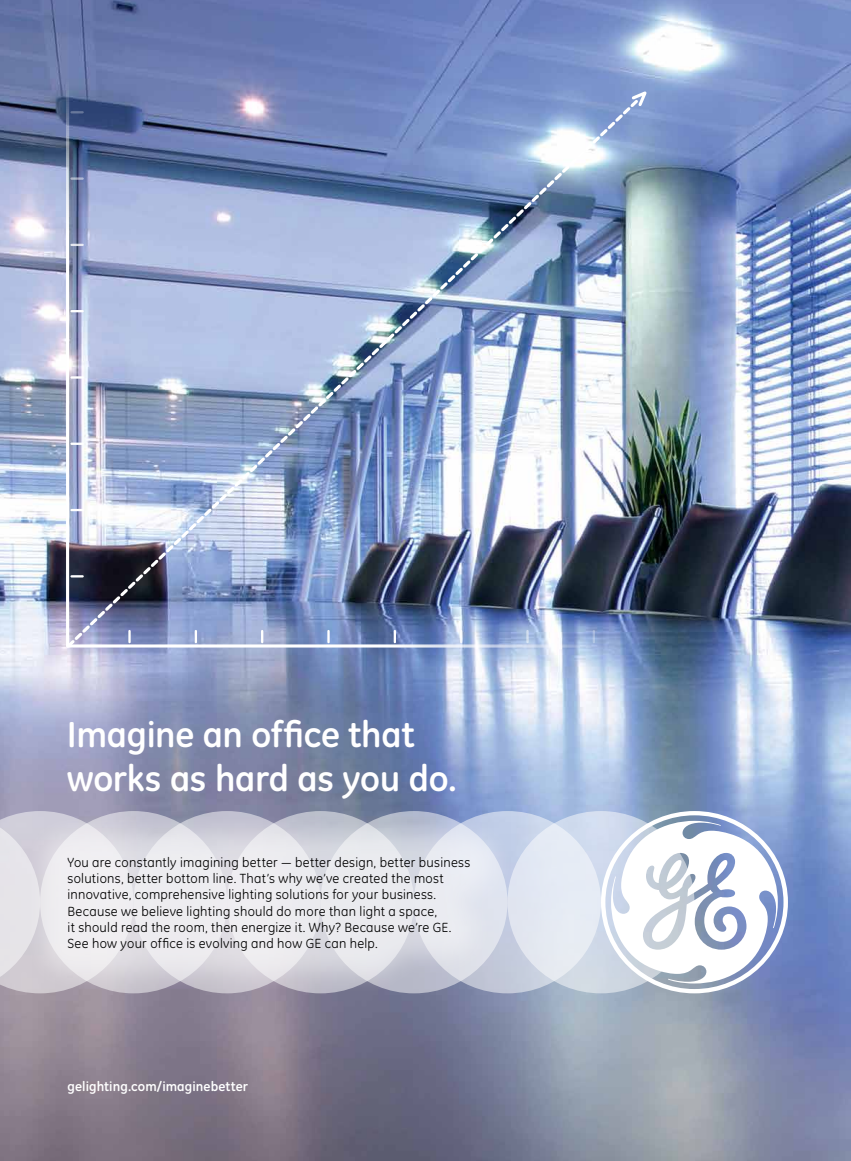
<style>
.page{position:relative;width:851px;height:1161px;background:#fff}
.page>*{position:absolute;margin:0;border:0;box-sizing:border-box;transform-origin:0 0}
.t1{font:700 36.45px/43.7px "GE Inspira";letter-spacing:-.01em;color:#fff}
.t2{font:13.5px/16.2px "GE Inspira";letter-spacing:.02em;color:#000}
.t3{font:700 13.5px "GE Inspira";letter-spacing:.01em;color:#fff}
</style>
<div class="page">
<img style="left:0;top:0;width:850px;height:1161px">
<div style="left:414px;top:811px;width:187px;height:182px;background:#c6d0e6;border-radius:50%"></div>
<svg style="left:507px;top:811px;width:187px;height:182px;background:#dfe6f1"></svg>
<svg style="left:601px;top:811px;width:187px;height:182px"></svg>
<svg style="left:0;top:811px;width:133px;height:182px;background:#dbd8df"></svg>
<div style="left:23px;top:813px;width:491px;height:182px;background:#fff;opacity:.43"></div>
<img style="left:64px;top:97px;width:576px;height:553px">
<svg style="left:629px;top:87px;width:21px;height:22px"></svg>
<hr style="left:66px;top:0;width:3px;height:646px;background:#fff">
<svg style="left:68px;top:644px;width:782px;height:4px"></svg>
<h1 class="t1" style="left:67px;top:712px;width:391px">Imagine an office that works as hard as you do.</h1>
<p class="t2" style="left:68px;top:854px;width:404px">You are constantly imagining better — better design, better business solutions, better bottom line. That’s why we’ve created the most innovative, comprehensive lighting solutions for your business.<br>Because we believe lighting should do more than light a space,<br>it should read the room, then energize it. Why? Because we’re GE.<br>See how your office is evolving and how GE can help.</p>
<p class="t3" style="left:68px;top:1077px;width:182px">gelighting.com/imaginebetter</p>
</div>
